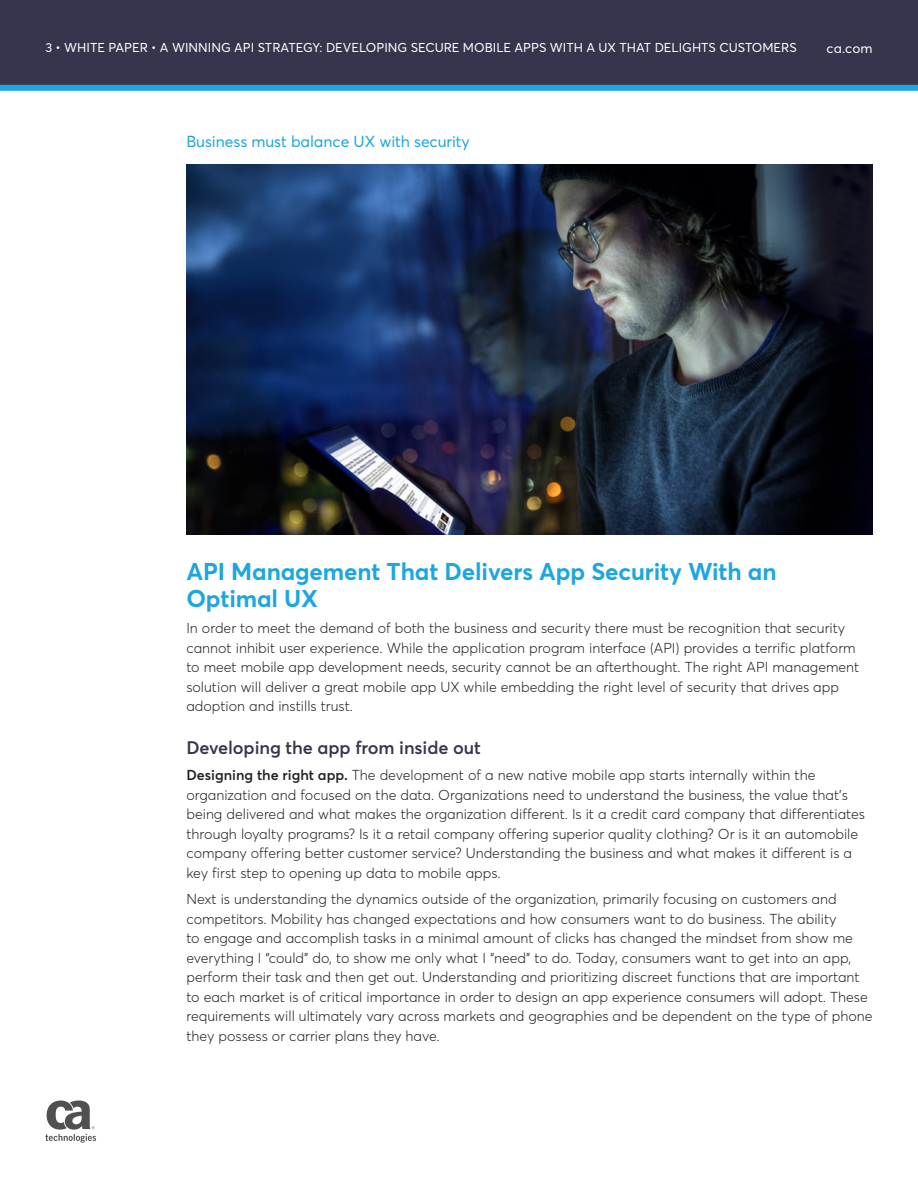
<style>
.page{position:relative;width:918px;height:1188px;background:#fff}
.page>*{position:absolute;margin:0;border:0;box-sizing:border-box;transform-origin:0 0}
.t1{font:700 24px/27px "Averta";letter-spacing:-.005em;color:#1da6df}
.Subhead{font:600 18px "Averta";letter-spacing:-.005em;color:#37354d}
.Subhead_2{font:15.75px "Averta";letter-spacing:-.005em;color:#1da6df}
.Body_Copy{font:300 14.25px/19.5px "Averta";color:#231f20}
.t2{font:13.5px "Averta";color:#fff}
.Page_Eyebrow{font:12.75px "Averta";color:#fff}
.s1{font-weight:600}
</style>
<div class="page">
<svg style="left:0;top:0;width:918px;height:91px;background:#353c56"></svg>
<svg style="left:45px;top:1101px;width:51px;height:42px"></svg>
<img style="left:186px;top:164px;width:687px;height:371px">
<p class="Page_Eyebrow" style="left:45px;top:40px;width:753px">3 • WHITE PAPER • A WINNING API STRATEGY: DEVELOPING SECURE MOBILE APPS WITH A UX THAT DELIGHTS CUSTOMERS</p>
<p class="t2" style="left:827px;top:40px;width:48px">ca.com</p>
<p class="Subhead_2" style="left:186px;top:132px;width:285px">Business must balance UX with security</p>
<p class="t1" style="left:186px;top:558px;width:592px">API Management That Delivers App Security With an<br>Optimal UX</p>
<p class="Body_Copy" style="left:186px;top:618px;width:675px">In order to meet the demand of both the business and security there must be recognition that security cannot inhibit user experience. While the application program interface (API) provides a terrific platform to meet mobile app development needs, security cannot be an afterthought. The right API management solution will deliver a great mobile app UX while embedding the right level of security that drives app adoption and instills trust.</p>
<p class="Subhead" style="left:186px;top:736px;width:296px">Developing the app from inside out</p>
<p class="Body_Copy" style="left:186px;top:765px;width:680px"><span class="s1">Designing the right app.</span> The development of a new native mobile app starts internally within the organization and focused on the data. Organizations need to understand the business, the value that’s being delivered and what makes the organization different. Is it a credit card company that differentiates through loyalty programs? Is it a retail company offering superior quality clothing? Or is it an automobile company offering better customer service? Understanding the business and what makes it different is a key first step to opening up data to mobile apps.</p>
<p class="Body_Copy" style="left:186px;top:889px;width:688px">Next is understanding the dynamics outside of the organization, primarily focusing on customers and competitors. Mobility has changed expectations and how consumers want to do business. The ability<br>to engage and accomplish tasks in a minimal amount of clicks has changed the mindset from show me everything I “could” do, to show me only what I “need” to do. Today, consumers want to get into an app, perform their task and then get out. Understanding and prioritizing discreet functions that are important to each market is of critical importance in order to design an app experience consumers will adopt. These requirements will ultimately vary across markets and geographies and be dependent on the type of phone they possess or carrier plans they have.</p>
</div>
